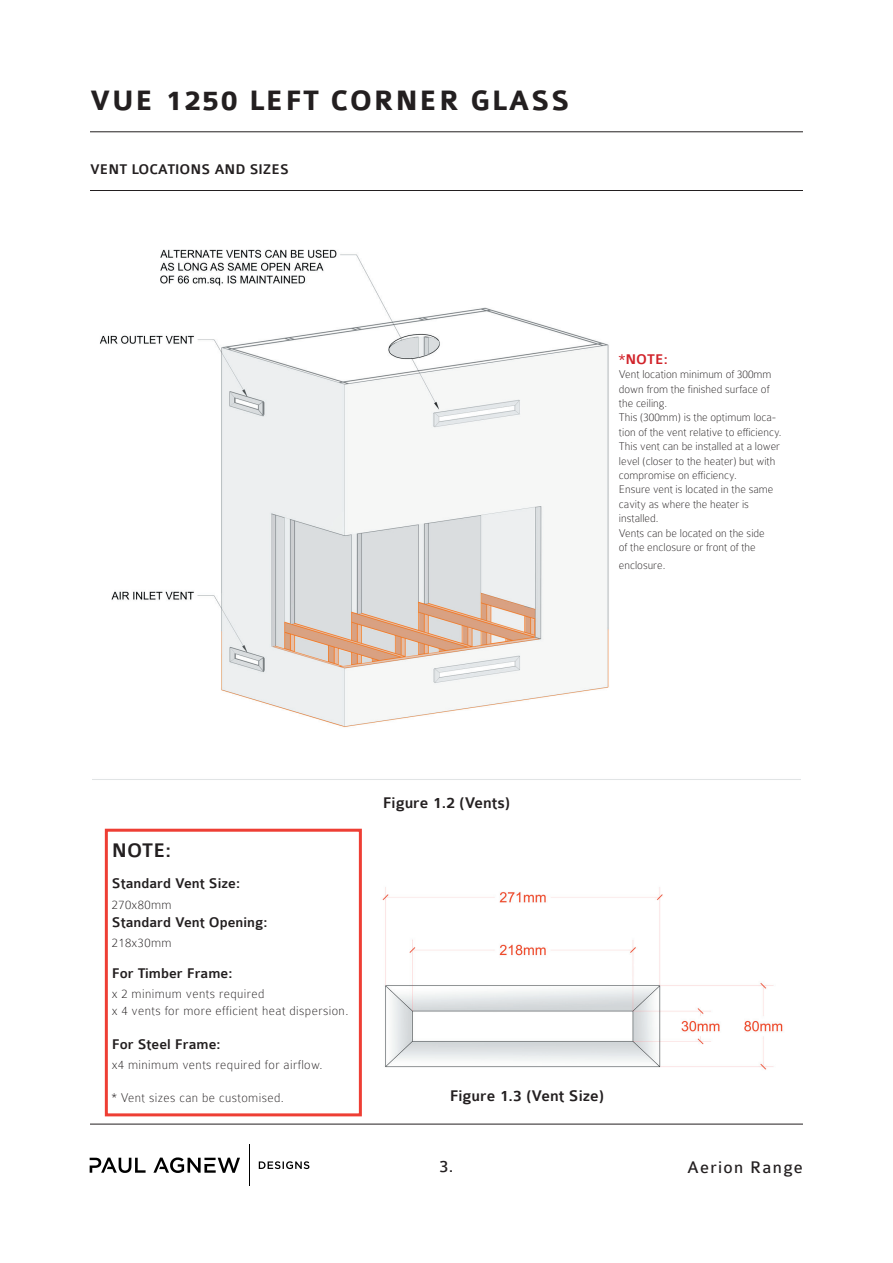
<style>
.page{position:relative;width:893px;height:1263px;background:#fff}
.page>*{position:absolute;margin:0;border:0;box-sizing:border-box;transform-origin:0 0}
.t1{font:700 30px "Colaborate";letter-spacing:.05em;color:#231f20}
.t2{font:500 21px "Colaborate";color:#231f20}
.t3{font:18px "Colaborate";letter-spacing:.07em;color:#231f20}
.t4{font:500 16.5px "Colaborate";color:#231f20}
.t5{font:500 15px "Colaborate";color:#231f20}
.t6{font:500 15px "Colaborate";color:#d1232a}
.t7{font:100 13.5px/16.2px "Colaborate";letter-spacing:.03em;color:#231f20}
.t8{font:100 12px/14.4px "Colaborate";color:#231f20}
</style>
<div class="page">
<img style="left:93px;top:249px;width:707px;height:531px">
<div style="left:105px;top:829px;width:257px;height:287px;border:3px solid #ee3e34"></div>
<hr style="left:90px;top:1124px;width:713px;height:1px;background:#231f20">
<hr style="left:90px;top:131px;width:713px;height:1px;background:#231f20">
<hr style="left:90px;top:190px;width:713px;height:1px;background:#231f20">
<svg style="left:259px;top:1161px;width:50px;height:8px"></svg>
<hr style="left:249px;top:1144px;width:1px;height:42px;background:#000">
<svg style="left:90px;top:1157px;width:150px;height:16px"></svg>
<img style="left:382px;top:887px;width:401px;height:183px">
<h1 class="t1" style="left:90px;top:85px;width:481px">VUE 1250 LEFT CORNER GLASS</h1>
<p class="t5" style="left:90px;top:161px;width:200px">VENT LOCATIONS AND SIZES</p>
<p class="t6" style="left:619px;top:351px;width:50px">*NOTE:</p>
<p class="t8" style="left:619px;top:367px;width:164px">Vent location minimum of 300mm down from the finished surface of the ceiling.<br>This (300mm) is the optimum loca&shy;tion of the vent relative to efficiency.<br>This vent can be installed at a lower level (closer to the heater) but with compromise on efficiency.<br>Ensure vent is located in the same cavity as where the heater is installed.<br>Vents can be located on the side<br>of the enclosure or front of the</p>
<p class="t8" style="left:619px;top:558px;width:48px">enclosure.</p>
<h2 class="t2" style="left:112px;top:839px;width:61px">NOTE:</h2>
<p class="t5" style="left:112px;top:876px;width:130px">Standard Vent Size:</p>
<p class="t7" style="left:112px;top:896px;width:61px">270x80mm</p>
<p class="t5" style="left:112px;top:914px;width:157px">Standard Vent Opening:</p>
<p class="t7" style="left:112px;top:935px;width:61px">218x30mm</p>
<p class="t5" style="left:112px;top:965px;width:122px">For Timber Frame:</p>
<p class="t7" style="left:112px;top:986px;width:238px">x 2 minimum vents required<br>x 4 vents for more efficient heat dispersion.</p>
<p class="t5" style="left:112px;top:1036px;width:110px">For Steel Frame:</p>
<p class="t7" style="left:112px;top:1057px;width:212px">x4 minimum vents required for airflow.</p>
<p class="t7" style="left:112px;top:1089px;width:174px">* Vent sizes can be customised.</p>
<h3 class="t4" style="left:383px;top:794px;width:129px">Figure 1.2 (Vents)</h3>
<h3 class="t4" style="left:450px;top:1087px;width:156px">Figure 1.3 (Vent Size)</h3>
<h3 class="t3" style="left:439px;top:1157px;width:16px">3.</h3>
<h3 class="t3" style="left:687px;top:1158px;width:117px">Aerion Range</h3>
</div>
